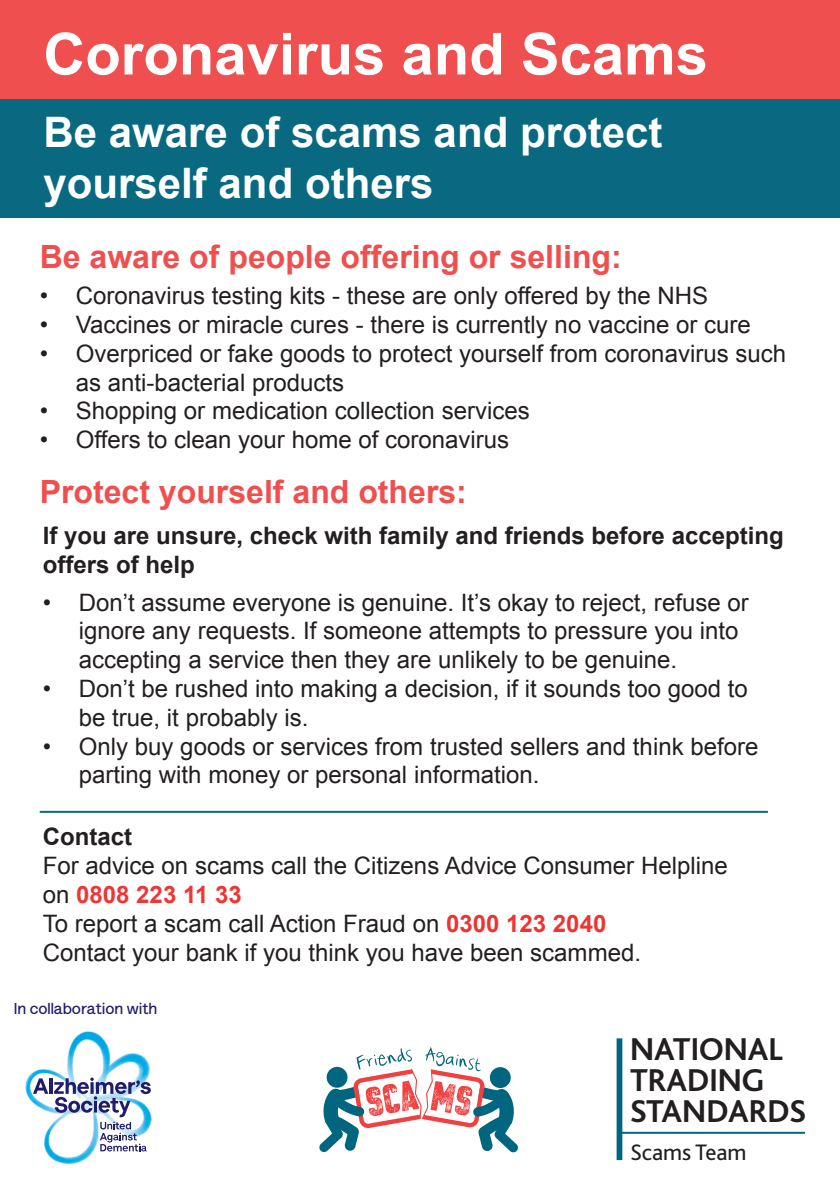
<style>
.page{position:relative;width:840px;height:1191px;background:#fff}
.page>*{position:absolute;margin:0;border:0;box-sizing:border-box;transform-origin:0 0}
.t1{font:700 58px "Arial";color:#fff}
.t2{font:700 42px/50.4px "Arial";color:#fff}
.t3{font:700 33px/31px "Bliss";color:#231f20}
.t4{font:700 32px "Arial";color:#ef4f4e}
.t5{font:24px/28.8px "Arial";color:#231f20}
.t6{font:700 24px/28.8px "Arial";color:#231f20}
.t7{font:23.4px "Bliss";color:#231f20}
.t8{font:700 16px "AS Lettera Text";color:#211c67}
.s1{font-weight:700;color:#ee3636}
.s2{font-weight:700;color:#ee3431}
</style>
<div class="page">
<div style="left:0;top:0;width:839px;height:105px;background:#ef4f4f"></div>
<div style="left:0;top:99px;width:839px;height:118px;background:#086980"></div>
<hr style="left:618px;top:1131px;width:186px;height:2px;background:#006680">
<div style="left:616px;top:1038px;width:6px;height:122px;background:#006680"></div>
<img style="left:25px;top:1031px;width:127px;height:133px">
<svg style="left:33px;top:1078px;width:15px;height:15px"></svg>
<hr style="left:49px;top:1078px;width:3px;height:15px;background:#211c67">
<svg style="left:54px;top:1077px;width:97px;height:74px"></svg>
<svg style="left:319px;top:1047px;width:198px;height:105px"></svg>
<hr style="left:40px;top:811px;width:727px;height:2px;background:#096a7f">
<p class="t1" style="left:43px;top:16px;width:665px">Coronavirus and Scams</p>
<p class="t2" style="left:43px;top:109px;width:620px">Be aware of scams and protect yourself and others</p>
<p class="t4" style="left:40px;top:235px;width:583px">Be aware of people offering or selling:</p>
<p class="t5" style="left:40px;top:281px;width:669px">• Coronavirus testing kits - these are only offered by the NHS</p>
<p class="t5" style="left:40px;top:310px;width:712px">• Vaccines or miracle cures - there is currently no vaccine or cure</p>
<p class="t5" style="left:76px;top:339px;width:711px;text-indent:-36px">• Overpriced or fake goods to protect yourself from coronavirus such as anti-bacterial products</p>
<p class="t5" style="left:40px;top:397px;width:491px">• Shopping or medication collection services</p>
<p class="t5" style="left:40px;top:425px;width:471px">• Offers to clean your home of coronavirus</p>
<p class="t4" style="left:40px;top:471px;width:428px">Protect yourself and others:</p>
<p class="t6" style="left:43px;top:522px;width:742px">If you are unsure, check with family and friends before accepting offers of help</p>
<p class="t5" style="left:79px;top:588px;width:671px;text-indent:-36px">• Don’t assume everyone is genuine. It’s okay to reject, refuse or ignore any requests. If someone attempts to pressure you into accepting a service then they are unlikely to be genuine.</p>
<p class="t5" style="left:79px;top:674px;width:670px;text-indent:-36px">• Don’t be rushed into making a decision, if it sounds too good to be true, it probably is.</p>
<p class="t5" style="left:79px;top:732px;width:680px;text-indent:-36px">• Only buy goods or services from trusted sellers and think before parting with money or personal information.</p>
<p class="t6" style="left:43px;top:823px;width:91px">Contact</p>
<p class="t5" style="left:43px;top:851px;width:686px">For advice on scams call the Citizens Advice Consumer Helpline on <span class="s1">0808 223 11 33</span></p>
<p class="t5" style="left:43px;top:909px;width:564px">To report a scam call Action Fraud on <span class="s2">0300 123 2040</span></p>
<p class="t5" style="left:43px;top:938px;width:599px">Contact your bank if you think you have been scammed.</p>
<p class="t8" style="left:14px;top:996px;width:145px">In collaboration with</p>
<p class="t3" style="left:629px;top:1034px;width:177px">NATIONAL<br>TRADING<br>STANDARDS</p>
<p class="t7" style="left:630px;top:1140px;width:118px">Scams Team</p>
</div>
